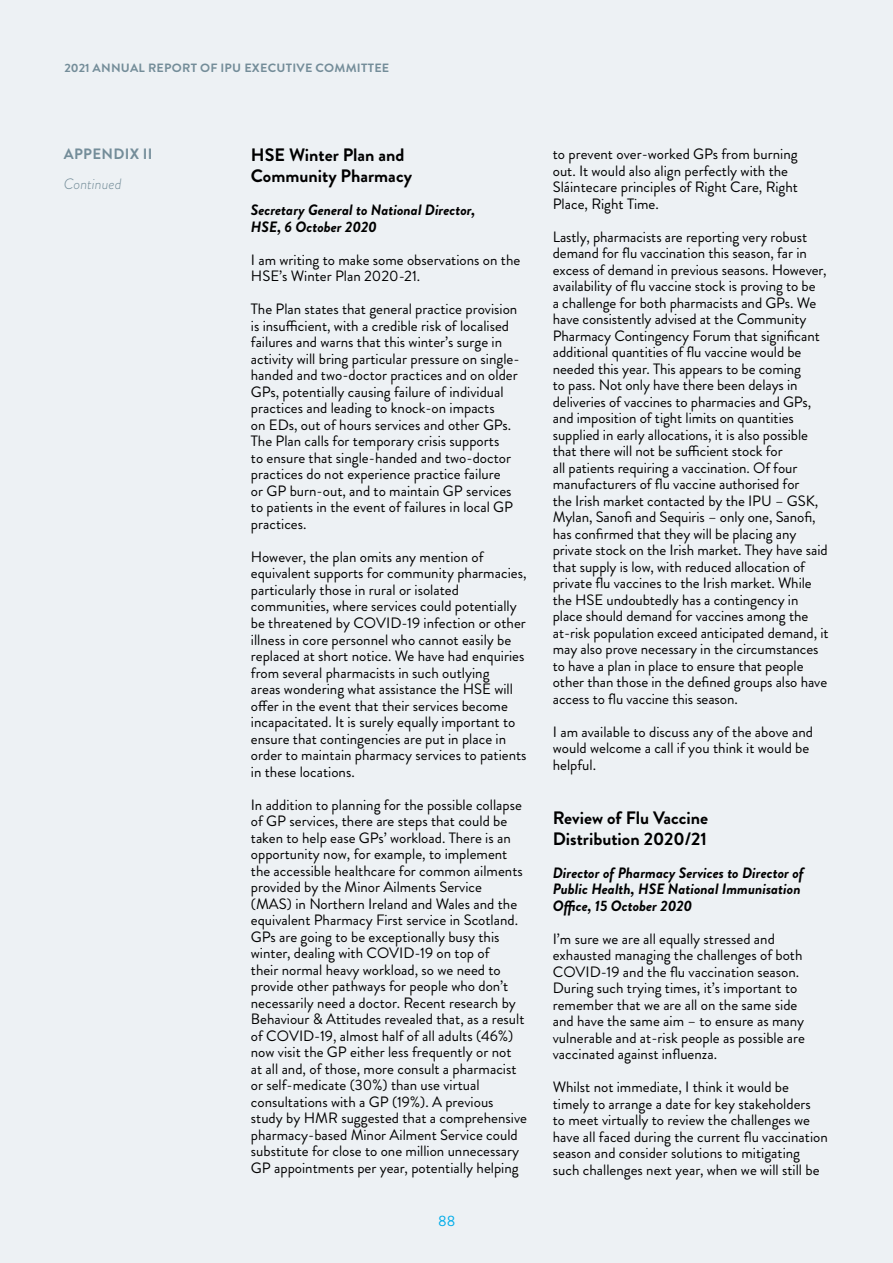
<style>
.page{position:relative;width:893px;height:1263px;background:#edf1f4}
.page>*{position:absolute;margin:0;border:0;box-sizing:border-box;transform-origin:0 0}
.main_body{font:700 18px/21px "Brandon Grotesque";color:#000}
.main_body-2{font:15px/16.5px "Brandon Grotesque";color:#000}
.main_body-3{font:italic 700 15px/16.5px "Brandon Grotesque";color:#000}
.t1{font:700 15px "Brandon Grotesque";letter-spacing:.02em;color:#748d99}
.t2{font:italic 300 15px "Brandon Grotesque";color:#748d99}
.t3{font:15px "Brandon Grotesque";color:#00ace9}
.t4{font:700 12px "Brandon Grotesque";letter-spacing:.02em;color:#748d99;scale:1.04 1}
</style>
<div class="page">
<p class="t4" style="left:64px;top:60px;width:314px">2021 ANNUAL REPORT OF IPU EXECUTIVE COMMITTEE</p>
<p class="t1" style="left:64px;top:144px;width:90px">APPENDIX II</p>
<p class="t2" style="left:64px;top:174px;width:59px">Continued</p>
<p class="main_body" style="left:251px;top:145px;width:163px">HSE Winter Plan and<br>Community Pharmacy</p>
<p class="main_body-3" style="left:251px;top:202px;width:226px">Secretary General to National Director,<br>HSE, 6 October 2020</p>
<p class="main_body-2" style="left:251px;top:252px;width:271px">I am writing to make some observations on the<br>HSE’s Winter Plan 2020-21.</p>
<p class="main_body-2" style="left:251px;top:301px;width:270px">The Plan states that general practice provision is insufficient, with a credible risk of localised failures and warns that this winter’s surge in activity will bring particular pressure on single&shy;handed and two-doctor practices and on older GPs, potentially causing failure of individual practices and leading to knock-on impacts<br>on EDs, out of hours services and other GPs.<br>The Plan calls for temporary crisis supports<br>to ensure that single-handed and two-doctor practices do not experience practice failure<br>or GP burn-out, and to maintain GP services to patients in the event of failures in local GP practices.</p>
<p class="main_body-2" style="left:251px;top:549px;width:277px">However, the plan omits any mention of equivalent supports for community pharmacies, particularly those in rural or isolated communities, where services could potentially be threatened by COVID-19 infection or other illness in core personnel who cannot easily be replaced at short notice. We have had enquiries from several pharmacists in such outlying<br>areas wondering what assistance the HSE will offer in the event that their services become incapacitated. It is surely equally important to ensure that contingencies are put in place in order to maintain pharmacy services to patients in these locations.</p>
<p class="main_body-2" style="left:251px;top:796px;width:278px">In addition to planning for the possible collapse of GP services, there are steps that could be taken to help ease GPs’ workload. There is an opportunity now, for example, to implement the accessible healthcare for common ailments provided by the Minor Ailments Service (MAS) in Northern Ireland and Wales and the equivalent Pharmacy First service in Scotland.<br>GPs are going to be exceptionally busy this winter, dealing with COVID-19 on top of<br>their normal heavy workload, so we need to provide other pathways for people who don’t necessarily need a doctor. Recent research by Behaviour &amp; Attitudes revealed that, as a result of COVID-19, almost half of all adults (46%) now visit the GP either less frequently or not<br>at all and, of those, more consult a pharmacist or self-medicate (30%) than use virtual consultations with a GP (19%). A previous study by HMR suggested that a comprehensive pharmacy-based Minor Ailment Service could substitute for close to one million unnecessary GP appointments per year, potentially helping</p>
<p class="t3" style="left:438px;top:1210px;width:19px">88</p>
<p class="main_body-2" style="left:553px;top:146px;width:247px">to prevent over-worked GPs from burning out. It would also align perfectly with the Sláintecare principles of Right Care, Right Place, Right Time.</p>
<p class="main_body-2" style="left:553px;top:229px;width:277px">Lastly, pharmacists are reporting very robust demand for flu vaccination this season, far in excess of demand in previous seasons. However, availability of flu vaccine stock is proving to be<br>a challenge for both pharmacists and GPs. We have consistently advised at the Community Pharmacy Contingency Forum that significant additional quantities of flu vaccine would be needed this year. This appears to be coming<br>to pass. Not only have there been delays in deliveries of vaccines to pharmacies and GPs, and imposition of tight limits on quantities supplied in early allocations, it is also possible that there will not be sufficient stock for<br>all patients requiring a vaccination. Of four manufacturers of flu vaccine authorised for<br>the Irish market contacted by the IPU – GSK, Mylan, Sanofi and Sequiris – only one, Sanofi, has confirmed that they will be placing any private stock on the Irish market. They have said that supply is low, with reduced allocation of private flu vaccines to the Irish market. While the HSE undoubtedly has a contingency in place should demand for vaccines among the at-risk population exceed anticipated demand, it may also prove necessary in the circumstances to have a plan in place to ensure that people other than those in the defined groups also have access to flu vaccine this season.</p>
<p class="main_body-2" style="left:553px;top:724px;width:262px">I am available to discuss any of the above and would welcome a call if you think it would be helpful.</p>
<p class="main_body" style="left:553px;top:807px;width:157px">Review of Flu Vaccine<br>Distribution 2020/21</p>
<p class="main_body-3" style="left:553px;top:865px;width:253px">Director of Pharmacy Services to Director of<br>Public Health, HSE National Immunisation<br>Office, 15 October 2020</p>
<p class="main_body-2" style="left:553px;top:931px;width:254px">I’m sure we are all equally stressed and exhausted managing the challenges of both COVID-19 and the flu vaccination season.<br>During such trying times, it’s important to remember that we are all on the same side and have the same aim – to ensure as many vulnerable and at-risk people as possible are vaccinated against influenza.</p>
<p class="main_body-2" style="left:553px;top:1079px;width:277px">Whilst not immediate, I think it would be timely to arrange a date for key stakeholders<br>to meet virtually to review the challenges we have all faced during the current flu vaccination season and consider solutions to mitigating such challenges next year, when we will still be</p>
</div>
